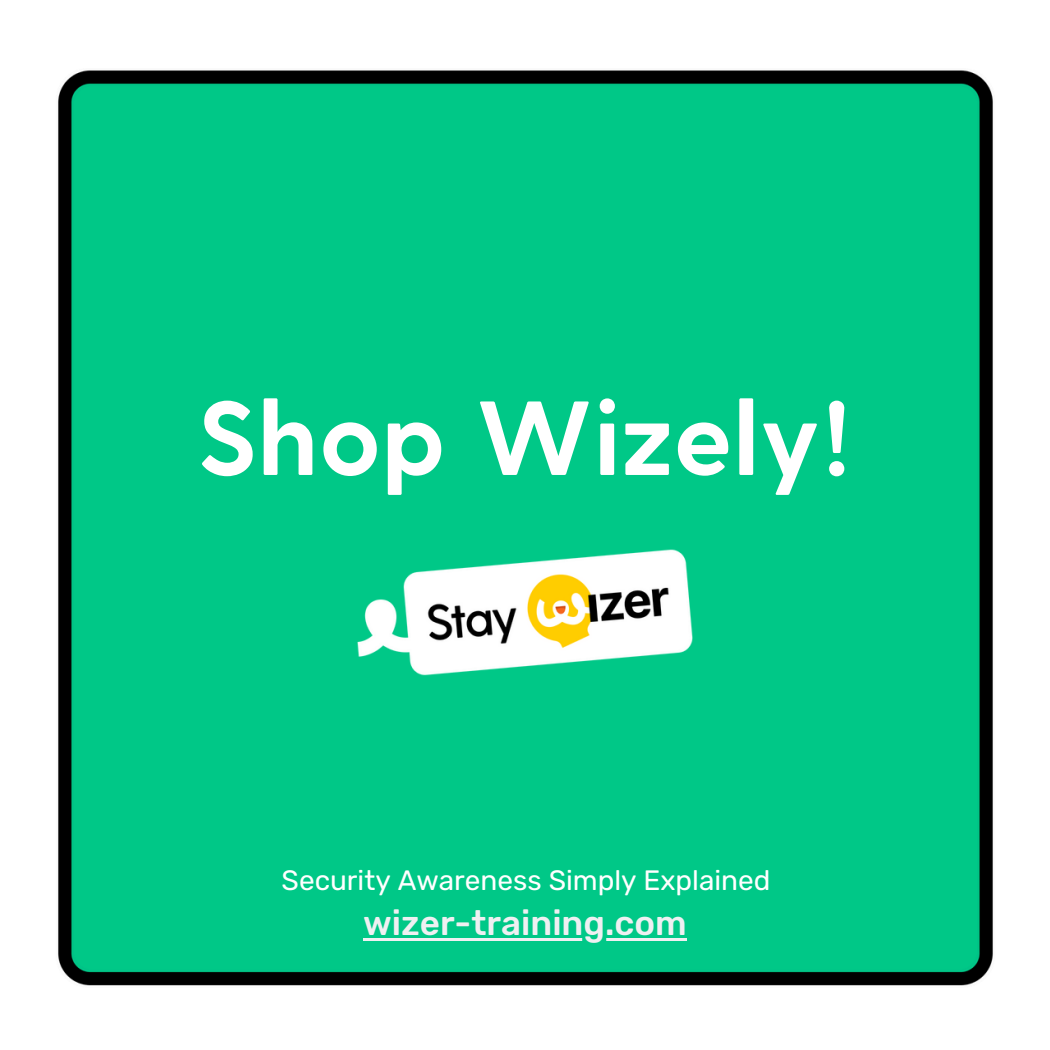
<style>
.page{position:relative;width:1050px;height:1050px;background:#fff}
.page>*{position:absolute;margin:0;border:0;box-sizing:border-box;transform-origin:0 0}
.t1{font:700 105px "Greycliff CF";color:#fff}
.t2{font:500 35px "Rubik";color:#eff0f2}
.t3{font:28px "Rubik";color:#fff}
</style>
<div class="page">
<div style="left:58px;top:70px;width:935px;height:916px;background:#00c887"></div>
<img style="left:353px;top:549px;width:345px;height:131px">
<hr style="left:363px;top:938px;width:324px;height:3px;background:#eff0f2">
<p class="t1" style="left:197px;top:369px;width:657px">Shop Wizely!</p>
<p class="t3" style="left:282px;top:864px;width:491px">Security Awareness Simply Explained</p>
<p class="t2" style="left:363px;top:903px;width:325px">wizer-training.com</p>
</div>
